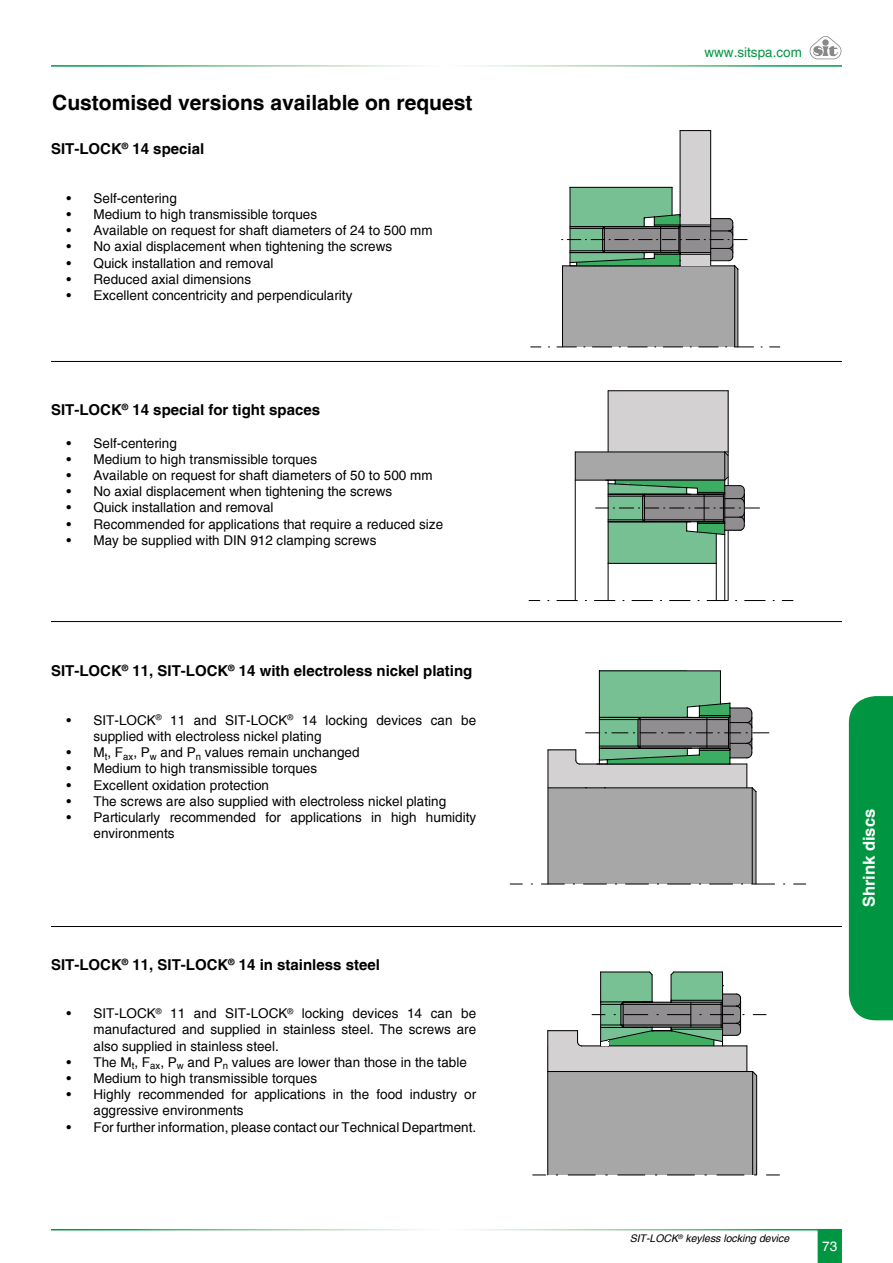
<style>
.page{position:relative;width:893px;height:1263px;background:#fff}
.page>*{position:absolute;margin:0;border:0;box-sizing:border-box;transform-origin:0 0}
.t1{font:700 21px "Helvetica";color:#000}
.t2{font:700 16.5px "Helvetica";color:#fff}
.t3{font:700 15px "Helvetica";color:#000}
.t4{font:13.5px/16.2px "Helvetica";color:#000}
.t5{font:13.5px "Helvetica";color:#009641}
.t6{font:13.5px "Helvetica";color:#fff}
.t7{font:italic 10.5px "Helvetica";color:#000}
</style>
<div class="page">
<div style="left:849px;top:696px;width:44px;height:324px;background:#009641"></div>
<svg style="left:810px;top:36px;width:31px;height:23px"></svg>
<svg style="left:818px;top:1229px;width:24px;height:34px"></svg>
<svg style="left:548px;top:130px;width:232px;height:218px"></svg>
<hr style="left:654px;top:225px;width:57px;height:1px;background:#000">
<hr style="left:654px;top:254px;width:57px;height:1px;background:#000">
<hr style="left:710px;top:219px;width:1px;height:46px;background:#000">
<hr style="left:680px;top:131px;width:1px;height:85px;background:#000">
<div style="left:608px;top:391px;width:120px;height:61px;background:#d3d1d1"></div>
<hr style="left:728px;top:391px;width:1px;height:209px;background:#000">
<hr style="left:608px;top:391px;width:1px;height:61px;background:#000">
<hr style="left:608px;top:390px;width:120px;height:1px;background:#000">
<svg style="left:548px;top:451px;width:245px;height:150px"></svg>
<svg style="left:510px;top:883px;width:12px;height:1px"></svg>
<svg style="left:531px;top:670px;width:275px;height:215px"></svg>
<hr style="left:699px;top:715px;width:31px;height:1px;background:#000">
<hr style="left:699px;top:750px;width:31px;height:1px;background:#000">
<svg style="left:533px;top:971px;width:246px;height:205px"></svg>
<hr style="left:51px;top:361px;width:791px;height:1px;background:#000">
<hr style="left:51px;top:621px;width:791px;height:1px;background:#000">
<hr style="left:51px;top:926px;width:791px;height:1px;background:#000">
<h1 class="t1" style="left:52px;top:89px;width:422px">Customised versions available on request</h1>
<p class="t3" style="left:51px;top:140px;width:155px">SIT-LOCK<sup>®</sup> 14 special</p>
<p class="t4" style="left:67px;top:190px;width:112px">• Self-centering</p>
<p class="t4" style="left:67px;top:206px;width:252px">• Medium to high transmissible torques</p>
<p class="t4" style="left:67px;top:222px;width:368px">• Available on request for shaft diameters of 24 to 500 mm</p>
<p class="t4" style="left:67px;top:239px;width:327px">• No axial displacement when tightening the screws</p>
<p class="t4" style="left:67px;top:255px;width:209px">• Quick installation and removal</p>
<p class="t4" style="left:67px;top:271px;width:186px">• Reduced axial dimensions</p>
<p class="t4" style="left:67px;top:287px;width:287px">• Excellent concentricity and perpendicularity</p>
<p class="t3" style="left:51px;top:401px;width:271px">SIT-LOCK<sup>®</sup> 14 special for tight spaces</p>
<p class="t4" style="left:67px;top:435px;width:112px">• Self-centering</p>
<p class="t4" style="left:67px;top:451px;width:252px">• Medium to high transmissible torques</p>
<p class="t4" style="left:67px;top:467px;width:368px">• Available on request for shaft diameters of 50 to 500 mm</p>
<p class="t4" style="left:67px;top:483px;width:327px">• No axial displacement when tightening the screws</p>
<p class="t4" style="left:67px;top:500px;width:209px">• Quick installation and removal</p>
<p class="t4" style="left:67px;top:516px;width:378px">• Recommended for applications that require a reduced size</p>
<p class="t4" style="left:67px;top:532px;width:311px">• May be supplied with DIN 912 clamping screws</p>
<p class="t3" style="left:51px;top:662px;width:423px">SIT-LOCK<sup>®</sup> 11, SIT-LOCK<sup>®</sup> 14 with electroless nickel plating</p>
<p class="t4" style="left:94px;top:712px;width:384px;text-indent:-27px">• SIT-LOCK<sup>®</sup> 11 and SIT-LOCK<sup>®</sup> 14 locking devices can be supplied with electroless nickel plating</p>
<p class="t4" style="left:67px;top:744px;width:294px">• M<sub>t</sub>, F<sub>ax</sub>, P<sub>w</sub> and P<sub>n</sub> values remain unchanged</p>
<p class="t4" style="left:67px;top:761px;width:252px">• Medium to high transmissible torques</p>
<p class="t4" style="left:67px;top:777px;width:204px">• Excellent oxidation protection</p>
<p class="t4" style="left:67px;top:793px;width:381px">• The screws are also supplied with electroless nickel plating</p>
<p class="t4" style="left:94px;top:809px;width:384px;text-indent:-27px">• Particularly recommended for applications in high humidity environments</p>
<p class="t3" style="left:51px;top:955px;width:330px">SIT-LOCK<sup>®</sup> 11, SIT-LOCK<sup>®</sup> 14 in stainless steel</p>
<p class="t4" style="left:94px;top:1005px;width:384px;text-align:justify;text-indent:-27px">• SIT-LOCK<sup>®</sup> 11 and SIT-LOCK<sup>®</sup> locking devices 14 can be manufactured and supplied in stainless steel. The screws are also supplied in stainless steel.</p>
<p class="t4" style="left:67px;top:1054px;width:402px">• The M<sub>t</sub>, F<sub>ax</sub>, P<sub>w</sub> and P<sub>n</sub> values are lower than those in the table</p>
<p class="t4" style="left:67px;top:1070px;width:252px">• Medium to high transmissible torques</p>
<p class="t4" style="left:94px;top:1086px;width:384px;text-indent:-27px">• Highly recommended for applications in the food industry or aggressive environments</p>
<p class="t4" style="left:67px;top:1119px;width:411px">• For further information, please contact our Technical Department.</p>
<p class="t5" style="left:704px;top:44px;width:99px">www.sitspa.com</p>
<p class="t2" style="left:859px;top:907px;width:100px;rotate:-90deg">Shrink discs</p>
<p class="t7" style="left:630px;top:1232px;width:161px">SIT-LOCK<sup>®</sup> keyless locking device</p>
<p class="t6" style="left:822px;top:1238px;width:17px">73</p>
</div>
